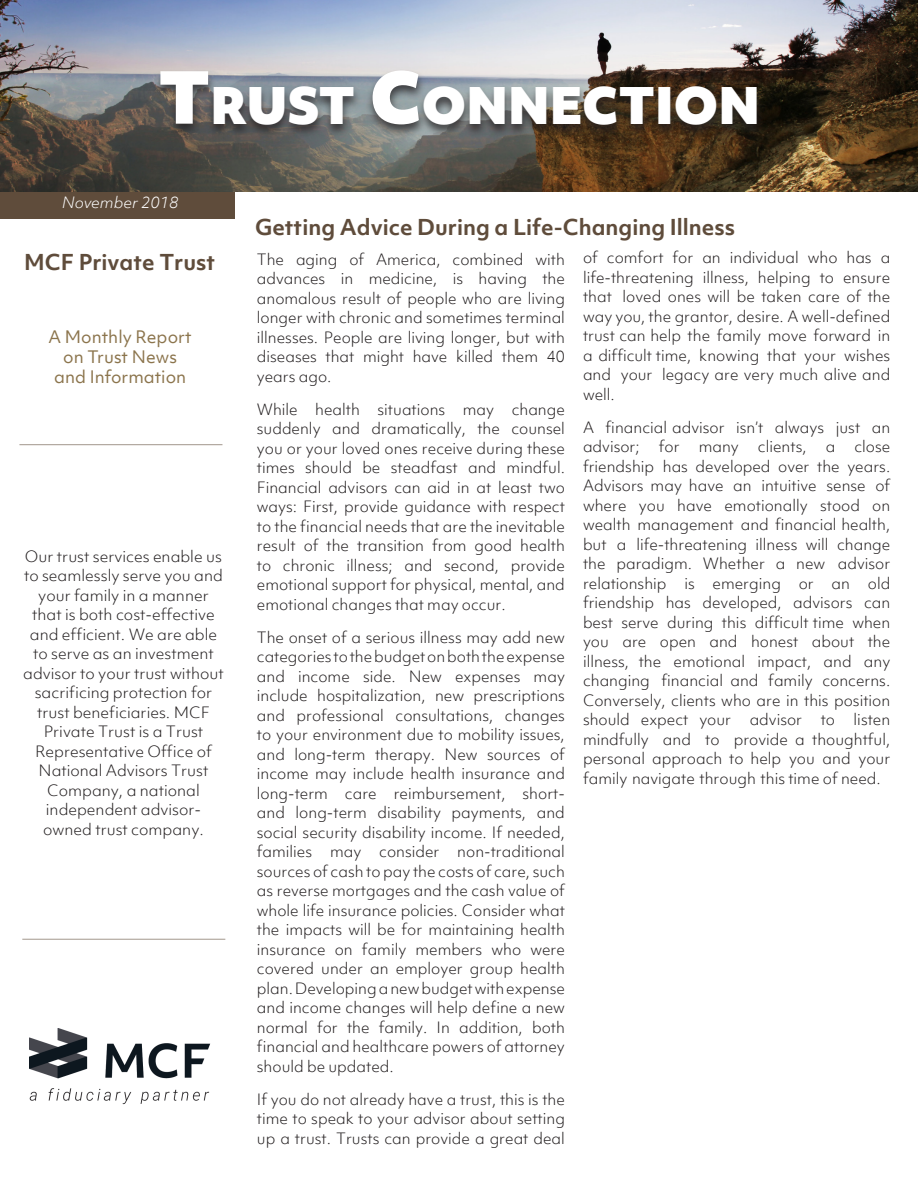
<style>
.page{position:relative;width:918px;height:1188px;background:#fff}
.page>*{position:absolute;margin:0;border:0;box-sizing:border-box;transform-origin:0 0}
.t1{font:900 48.3px "Objektiv Mk 1";color:#fff}
.t2{font:700 21px "Objektiv Mk 1";color:#5f4c3b}
.t3{font:16.5px/19.8px "Objektiv Mk 1";color:#8b744c;text-align:center}
.t4{font:300 15px/19.5px "Objektiv Mk 1";color:#231f20;text-align:justify}
.t5{font:italic 300 15px "Objektiv Mk 1";color:#fff}
.s1{font-size:69px}
</style>
<div class="page">
<hr style="left:19px;top:444px;width:203px;height:1px;background:#5f4c3b">
<div style="left:0;top:190px;width:234px;height:28px;background:#5f4c3b"></div>
<img style="left:0;top:0;width:918px;height:191px">
<div style="left:153px;top:69px;width:613px;height:70px;background:#231f20;opacity:.75"></div>
<img style="left:30px;top:1029px;width:181px;height:75px">
<hr style="left:22px;top:939px;width:203px;height:1px;background:#5f4c3b">
<p class="t1" style="left:158px;top:70px;width:603px"><span class="s1">T</span>RUST <span class="s1">C</span>ONNECTION</p>
<p class="t5" style="left:62px;top:192px;width:118px">November 2018</p>
<p class="t2" style="left:24px;top:247px;width:193px">MCF Private Trust</p>
<p class="t3" style="left:49px;top:327px;width:145px">A Monthly Report on Trust News</p>
<p class="t3" style="left:54px;top:367px;width:134px">and Information</p>
<p class="t4" style="left:23px;top:546px;width:202px;text-align:center">Our trust services enable us to seamlessly serve you and your family in a manner that is both cost-effective and efficient. We are able to serve as an investment advisor to your trust without sacrificing protection for trust beneficiaries. MCF<br>Private Trust is a Trust<br>Representative Office of<br>National Advisors Trust<br>Company, a national independent advisor&shy;owned trust company.</p>
<p class="t2" style="left:255px;top:213px;width:482px">Getting Advice During a Life-Changing Illness</p>
<p class="t4" style="left:257px;top:249px;width:310px">The aging of America, combined with advances in medicine, is having the anomalous result of people who are living longer with chronic and sometimes terminal illnesses. People are living longer, but with diseases that might have killed them 40 years ago.</p>
<p class="t4" style="left:257px;top:399px;width:310px">While health situations may change suddenly and dramatically, the counsel you or your loved ones receive during these times should be steadfast and mindful.<br>Financial advisors can aid in at least two ways: First, provide guidance with respect to the financial needs that are the inevitable result of the transition from good health to chronic illness; and second, provide emotional support for physical, mental, and emotional changes that may occur.</p>
<p class="t4" style="left:257px;top:627px;width:310px">The onset of a serious illness may add new categories to the budget on both the expense and income side. New expenses may include hospitalization, new prescriptions and professional consultations, changes to your environment due to mobility issues, and long-term therapy. New sources of income may include health insurance and long-term care reimbursement, short&shy;and long-term disability payments, and social security disability income. If needed, families may consider non-traditional sources of cash to pay the costs of care, such as reverse mortgages and the cash value of whole life insurance policies. Consider what the impacts will be for maintaining health insurance on family members who were covered under an employer group health plan. Developing a new budget with expense and income changes will help define a new normal for the family. In addition, both financial and healthcare powers of attorney should be updated.</p>
<p class="t4" style="left:257px;top:1089px;width:310px">If you do not already have a trust, this is the time to speak to your advisor about setting up a trust. Trusts can provide a great deal</p>
<p class="t4" style="left:583px;top:248px;width:309px">of comfort for an individual who has a life-threatening illness, helping to ensure that loved ones will be taken care of the way you, the grantor, desire. A well-defined trust can help the family move forward in a difficult time, knowing that your wishes and your legacy are very much alive and well.</p>
<p class="t4" style="left:583px;top:417px;width:309px">A financial advisor isn’t always just an advisor;</p>
<p class="t4" style="left:659px;top:437px;width:22px">for</p>
<p class="t4" style="left:699px;top:437px;width:42px">many</p>
<p class="t4" style="left:758px;top:437px;width:50px">clients,</p>
<p class="t4" style="left:826px;top:437px;width:11px">a</p>
<p class="t4" style="left:583px;top:437px;width:309px;text-indent:271px">close friendship has developed over the years.<br>Advisors may have an intuitive sense of where you have emotionally stood on wealth management and financial health, but a life-threatening illness will change the paradigm. Whether a new advisor relationship is emerging or an old friendship has developed, advisors can best serve during this difficult time when you are open and honest about the illness, the emotional impact, and any changing financial and family concerns.<br>Conversely, clients who are in this position should expect your advisor to listen mindfully and to provide a thoughtful, personal approach to help you and your family navigate through this time of need.</p>
</div>
